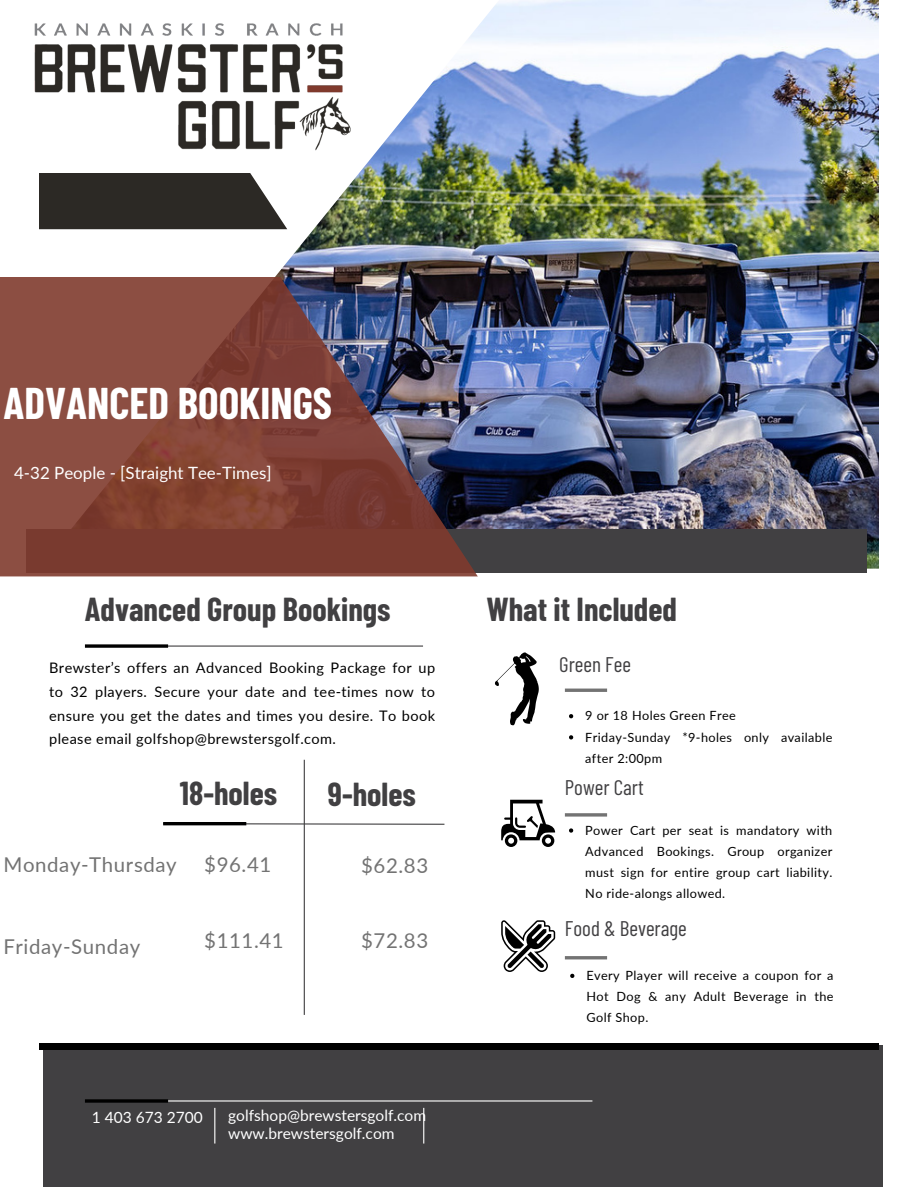
<style>
.page{position:relative;width:918px;height:1188px;background:#fff}
.page>*{position:absolute;margin:0;border:0;box-sizing:border-box;transform-origin:0 0}
.t1{font:700 43.35px "Barlow Condensed";color:#fff}
.t2{font:700 32.4px "Barlow Condensed";color:#414042}
.t3{font:21.15px "Barlow Condensed";color:#414042}
.t4{font:20.4px "Lato";letter-spacing:.03em;color:#737373}
.t5{font:16.95px "Lato";color:#fff}
.t6{font:15.45px "Lato";color:#fff}
.t7{font:14.55px/23.7px "Lato";letter-spacing:.03em;color:#000;text-align:justify}
.t8{font:12.75px/21.1px "Lato";letter-spacing:.03em;color:#000;text-align:justify}
</style>
<div class="page">
<img style="left:39px;top:0;width:840px;height:568px">
<svg style="left:39px;top:173px;width:248px;height:56px;background:#3b3835"></svg>
<div style="left:26px;top:530px;width:840px;height:43px;background:#414042"></div>
<svg style="left:0;top:277px;width:477px;height:299px;background:#764643"></svg>
<div style="left:44px;top:1046px;width:839px;height:141px;background:#414042"></div>
<div style="left:39px;top:1044px;width:840px;height:6px;background:#000"></div>
<hr style="left:87px;top:646px;width:336px;height:1px;background:#414042">
<svg style="left:246px;top:823px;width:199px;height:2px"></svg>
<svg style="left:85px;top:644px;width:83px;height:4px"></svg>
<hr style="left:163px;top:822px;width:83px;height:3px;background:#000">
<hr style="left:565px;top:689px;width:42px;height:3px;background:#737373">
<svg style="left:565px;top:813px;width:42px;height:4px"></svg>
<hr style="left:565px;top:956px;width:42px;height:3px;background:#737373">
<hr style="left:87px;top:1100px;width:505px;height:2px;background:#fff">
<hr style="left:85px;top:1099px;width:83px;height:4px;background:#090909">
<hr style="left:214px;top:1108px;width:1px;height:36px;background:#fff">
<hr style="left:423px;top:1108px;width:1px;height:36px;background:#fff">
<img style="left:34px;top:15px;width:328px;height:147px">
<svg style="left:495px;top:652px;width:44px;height:73px"></svg>
<svg style="left:501px;top:800px;width:54px;height:47px"></svg>
<svg style="left:501px;top:920px;width:54px;height:52px"></svg>
<svg style="left:569px;top:714px;width:4px;height:4px"></svg>
<svg style="left:569px;top:735px;width:4px;height:4px"></svg>
<svg style="left:569px;top:828px;width:4px;height:5px"></svg>
<svg style="left:570px;top:974px;width:4px;height:4px"></svg>
<hr style="left:304px;top:760px;width:1px;height:255px;background:#414042">
<h2 class="t1" style="left:3px;top:376px;width:330px">ADVANCED BOOKINGS</h2>
<h2 class="t5" style="left:14px;top:462px;width:259px">4-32 People - [Straight Tee-Times]</h2>
<p class="t2" style="left:85px;top:589px;width:307px">Advanced Group Bookings</p>
<h2 class="t2" style="left:486px;top:589px;width:192px">What it Included</h2>
<p class="t7" style="left:49px;top:656px;width:387px">Brewster’s offers an Advanced Booking Package for up to 32 players. Secure your date and tee-times now to ensure you get the dates and times you desire. To book please email golfshop@brewstersgolf.com.</p>
<p class="t3" style="left:559px;top:651px;width:73px">Green Fee</p>
<p class="t8" style="left:585px;top:705px;width:152px">9 or 18 Holes Green Free</p>
<p class="t8" style="left:585px;top:726px;width:249px">Friday-Sunday *9-holes only available after 2:00pm</p>
<p class="t3" style="left:565px;top:774px;width:80px">Power Cart</p>
<p class="t8" style="left:585px;top:819px;width:249px">Power Cart per seat is mandatory with Advanced Bookings. Group organizer must sign for entire group cart liability.<br>No ride-alongs allowed.</p>
<p class="t3" style="left:565px;top:915px;width:124px">Food &amp; Beverage</p>
<h3 class="t8" style="left:586px;top:965px;width:249px">Every Player will receive a coupon for a Hot Dog &amp; any Adult Beverage in the Golf Shop.</h3>
<h2 class="t2" style="left:180px;top:772px;width:99px">18-holes</h2>
<p class="t2" style="left:328px;top:773px;width:89px">9-holes</p>
<p class="t4" style="left:204px;top:852px;width:69px">$96.41</p>
<p class="t4" style="left:361px;top:852px;width:69px">$62.83</p>
<p class="t4" style="left:3px;top:852px;width:175px">Monday-Thursday</p>
<h3 class="t4" style="left:204px;top:928px;width:81px">$111.41</h3>
<p class="t4" style="left:361px;top:928px;width:69px">$72.83</p>
<h3 class="t4" style="left:3px;top:934px;width:138px">Friday-Sunday</h3>
<p class="t6" style="left:92px;top:1108px;width:112px">1 403 673 2700</p>
<h1 class="t6" style="left:228px;top:1106px;width:199px">golfshop@brewstersgolf.com</h1>
<p class="t6" style="left:228px;top:1124px;width:168px">www.brewstersgolf.com</p>
</div>
